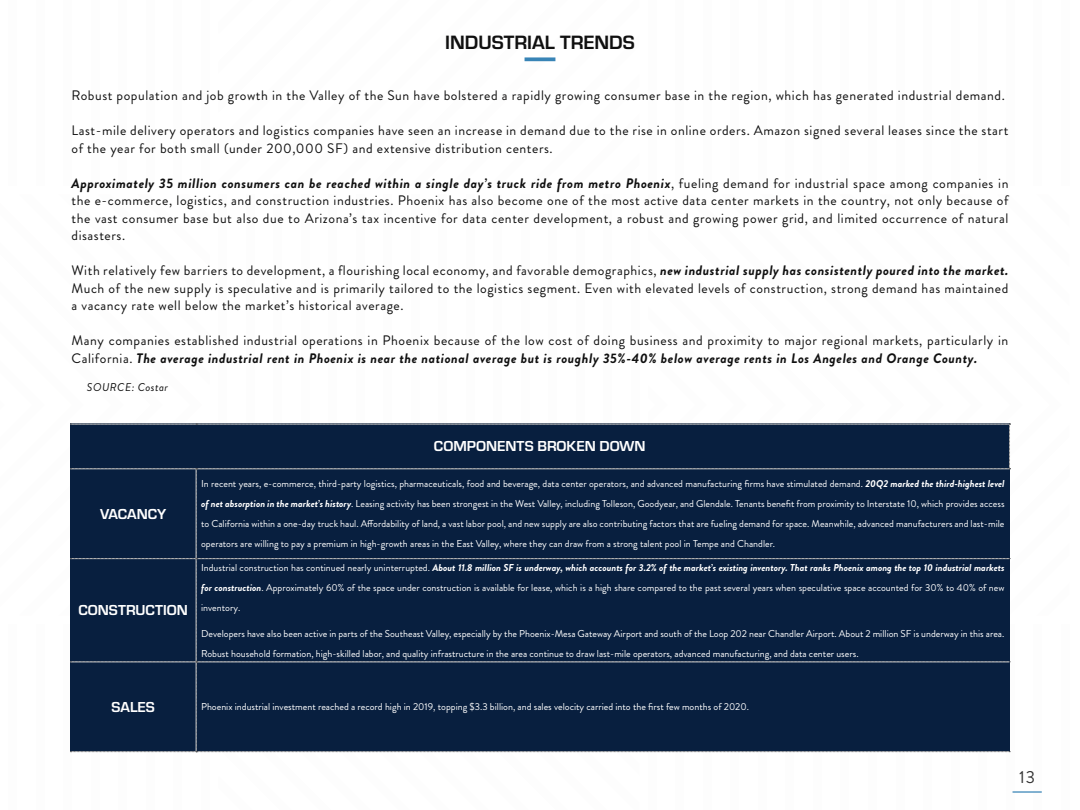
<style>
.page{position:relative;width:1080px;height:810px;background:#fff}
.page>*{position:absolute;margin:0;border:0;box-sizing:border-box;transform-origin:0 0}
.t1{font:700 20px "Eurostile";color:#101010}
.t2{font:17.5px "Brandon Grotesque";color:#101010}
.t3{font:700 15px "Eurostile";color:#fff}
.t4{font:13.75px/17.5px "Brandon Grotesque";letter-spacing:.04em;color:#101010}
.t5{font:italic 11.25px "Brandon Grotesque";letter-spacing:.04em;color:#101010}
.t6{font:10px/20px "Brandon Grotesque";color:#fff;text-align:justify}
.s1{font-weight:700;font-style:italic}
</style>
<div class="page">
<svg style="left:525px;top:57px;width:30px;height:4px"></svg>
<svg style="left:70px;top:423px;width:972px;height:370px;background:#2d405b"></svg>
<h1 class="t1" style="left:445px;top:28px;width:191px">INDUSTRIAL TRENDS</h1>
<h3 class="t4" style="left:72px;top:87px;width:935px">Robust population and job growth in the Valley of the Sun have bolstered a rapidly growing consumer base in the region, which has generated industrial demand.</h3>
<p class="t4" style="left:72px;top:122px;width:938px">Last-mile delivery operators and logistics companies have seen an increase in demand due to the rise in online orders. Amazon signed several leases since the start of the year for both small (under 200,000 SF) and extensive distribution centers.</p>
<p class="t4" style="left:72px;top:175px;width:938px;text-align:justify"><span class="s1">Approximately 35 million consumers can be reached within a single day’s truck ride from metro Phoenix</span>, fueling demand for industrial space among companies in the e-commerce, logistics, and construction industries. Phoenix has also become one of the most active data center markets in the country, not only because of the vast consumer base but also due to Arizona’s tax incentive for data center development, a robust and growing power grid, and limited occurrence of natural disasters.</p>
<p class="t4" style="left:72px;top:262px;width:938px;text-align:justify">With relatively few barriers to development, a flourishing local economy, and favorable demographics, <span class="s1">new industrial supply has consistently poured into the market.<br></span>Much of the new supply is speculative and is primarily tailored to the logistics segment. Even with elevated levels of construction, strong demand has maintained a vacancy rate well below the market’s historical average.</p>
<p class="t4" style="left:72px;top:332px;width:938px">Many companies established industrial operations in Phoenix because of the low cost of doing business and proximity to major regional markets, particularly in<br>California. <span class="s1">The average industrial rent in Phoenix is near the national average but is roughly 35%-40% below average rents in Los Angeles and Orange County.</span></p>
<p class="t5" style="left:87px;top:380px;width:83px">SOURCE: Costar</p>
<h3 class="t3" style="left:100px;top:503px;width:68px">VACANCY</h3>
<h3 class="t3" style="left:78px;top:599px;width:111px">CONSTRUCTION</h3>
<h3 class="t3" style="left:434px;top:436px;width:213px">COMPONENTS BROKEN DOWN</h3>
<p class="t6" style="left:201px;top:474px;width:805px">In recent years, e-commerce, third-party logistics, pharmaceuticals, food and beverage, data center operators, and advanced manufacturing firms have stimulated demand. <span class="s1">20Q2 marked the third-highest level of net absorption in the market’s history</span>. Leasing activity has been strongest in the West Valley, including Tolleson, Goodyear, and Glendale. Tenants benefit from proximity to Interstate 10, which provides access to California within a one-day truck haul. Affordability of land, a vast labor pool, and new supply are also contributing factors that are fueling demand for space. Meanwhile, advanced manufacturers and last-mile operators are willing to pay a premium in high-growth areas in the East Valley, where they can draw from a strong talent pool in Tempe and Chandler.</p>
<p class="t6" style="left:201px;top:557px;width:805px">Industrial construction has continued nearly uninterrupted. <span class="s1">About 11.8 million SF is underway, which accounts for 3.2% of the market’s existing inventory. That ranks Phoenix among the top 10 industrial markets for construction</span>. Approximately 60% of the space under construction is available for lease, which is a high share compared to the past several years when speculative space accounted for 30% to 40% of new inventory.</p>
<p class="t6" style="left:201px;top:624px;width:805px">Developers have also been active in parts of the Southeast Valley, especially by the Phoenix-Mesa Gateway Airport and south of the Loop 202 near Chandler Airport. About 2 million SF is underway in this area.<br>Robust household formation, high-skilled labor, and quality infrastructure in the area continue to draw last-mile operators, advanced manufacturing, and data center users.</p>
<h3 class="t3" style="left:111px;top:696px;width:45px">SALES</h3>
<p class="t6" style="left:201px;top:697px;width:549px">Phoenix industrial investment reached a record high in 2019, topping $3.3 billion, and sales velocity carried into the first few months of 2020.</p>
<h2 class="t2" style="left:1019px;top:765px;width:18px">13</h2>
</div>
